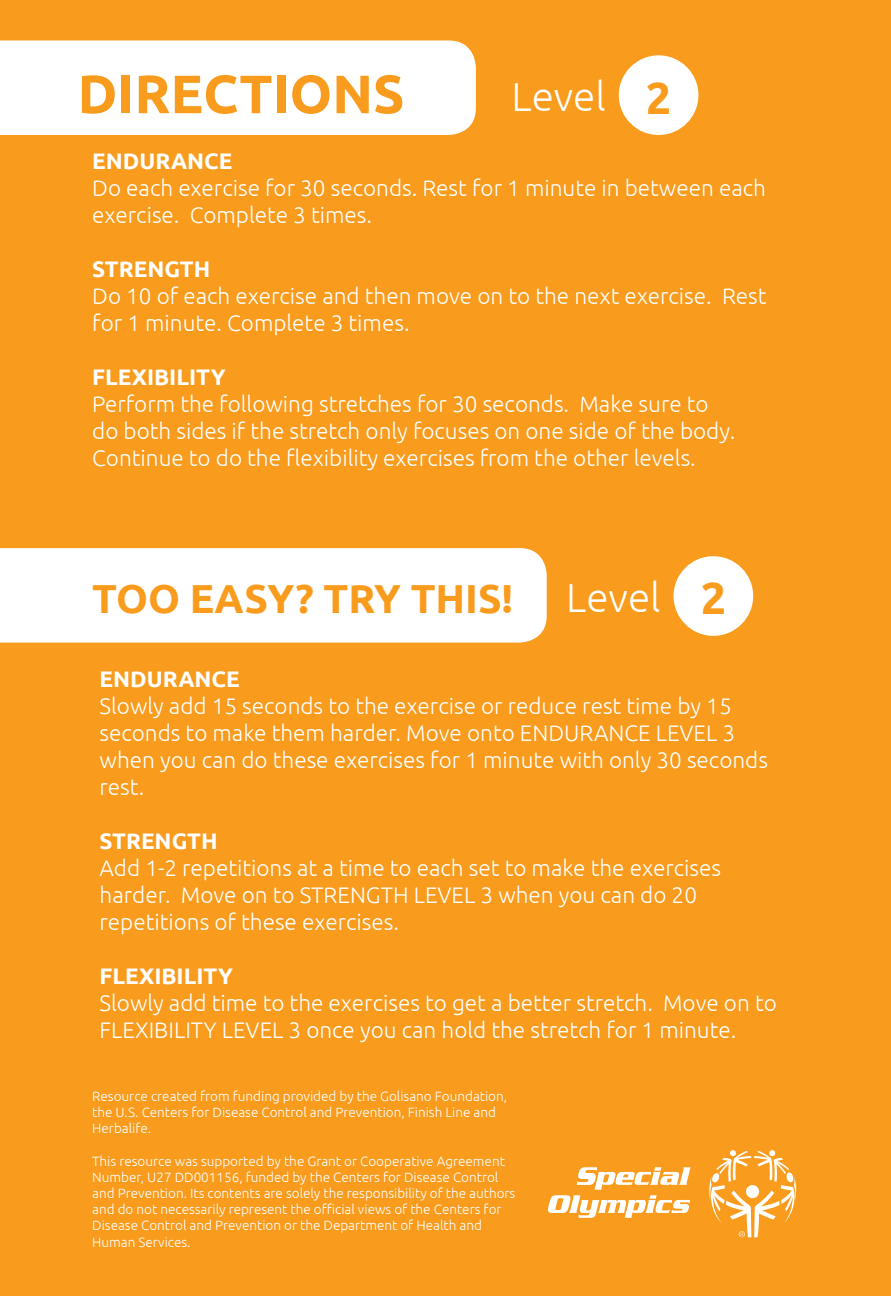
<style>
.page{position:relative;width:891px;height:1296px;background:#f99b1c}
.page>*{position:absolute;margin:0;border:0;box-sizing:border-box;transform-origin:0 0}
.t1{font:700 54px "Ubuntu";color:#f99b1c}
.t2{font:700 40.5px "Ubuntu";color:#f99b1c}
.t3{font:300 40.5px "Ubuntu";color:#fff}
.t4{font:300 22.5px/27px "Ubuntu";color:#fff}
.t5{font:700 22.5px "Ubuntu";color:#fff}
.t6{font:300 13.5px/16.2px "Ubuntu";color:#fff}
.s1{font-weight:700;font-size:45px;color:#f99b1c}
</style>
<div class="page">
<svg style="left:548px;top:1167px;width:143px;height:51px"></svg>
<svg style="left:709px;top:1150px;width:88px;height:87px"></svg>
<div style="left:674px;top:556px;width:79px;height:80px;background:#fff;border-radius:50%"></div>
<div style="left:0;top:548px;width:547px;height:95px;background:#fff"></div>
<div style="left:0;top:40px;width:476px;height:95px;background:#fff"></div>
<div style="left:619px;top:55px;width:79px;height:80px;background:#fff;border-radius:50%"></div>
<h1 class="t1" style="left:78px;top:61px;width:328px">DIRECTIONS</h1>
<h2 class="t3" style="left:511px;top:73px;width:162px">Level <span class="s1">2</span></h2>
<p class="t5" style="left:92px;top:148px;width:142px">ENDURANCE</p>
<p class="t4" style="left:92px;top:174px;width:675px">Do each exercise for 30 seconds. Rest for 1 minute in between each exercise. Complete 3 times.</p>
<p class="t5" style="left:92px;top:256px;width:120px">STRENGTH</p>
<p class="t4" style="left:92px;top:282px;width:676px">Do 10 of each exercise and then move on to the next exercise. Rest for 1 minute. Complete 3 times.</p>
<p class="t5" style="left:92px;top:364px;width:135px">FLEXIBILITY</p>
<p class="t4" style="left:92px;top:390px;width:645px">Perform the following stretches for 30 seconds. Make sure to do both sides if the stretch only focuses on one side of the body.<br>Continue to do the flexibility exercises from the other levels.</p>
<h1 class="t1" style="left:100px;top:554px;width:351px">CHALLENGES</h1>
<h2 class="t2" style="left:92px;top:574px;width:422px">TOO EASY? TRY THIS!</h2>
<h2 class="t3" style="left:566px;top:573px;width:162px">Level <span class="s1">2</span></h2>
<p class="t5" style="left:100px;top:666px;width:142px">ENDURANCE</p>
<p class="t4" style="left:100px;top:692px;width:670px">Slowly add 15 seconds to the exercise or reduce rest time by 15 seconds to make them harder. Move onto ENDURANCE LEVEL 3 when you can do these exercises for 1 minute with only 30 seconds rest.</p>
<p class="t5" style="left:100px;top:828px;width:120px">STRENGTH</p>
<p class="t4" style="left:100px;top:854px;width:623px">Add 1-2 repetitions at a time to each set to make the exercises harder. Move on to STRENGTH LEVEL 3 when you can do 20 repetitions of these exercises.</p>
<p class="t5" style="left:100px;top:963px;width:135px">FLEXIBILITY</p>
<p class="t4" style="left:100px;top:989px;width:679px">Slowly add time to the exercises to get a better stretch. Move on to<br>FLEXIBILITY LEVEL 3 once you can hold the stretch for 1 minute.</p>
<p class="t6" style="left:92px;top:1087px;width:416px">Resource created from funding provided by the Golisano Foundation, the U.S. Centers for Disease Control and Prevention, Finish Line and<br>Herbalife.</p>
<p class="t6" style="left:92px;top:1152px;width:425px">This resource was supported by the Grant or Cooperative Agreement Number, U27 DD001156, funded by the Centers for Disease Control and Prevention. Its contents are solely the responsibility of the authors and do not necessarily represent the official views of the Centers for Disease Control and Prevention or the Department of Health and Human Services.</p>
</div>
